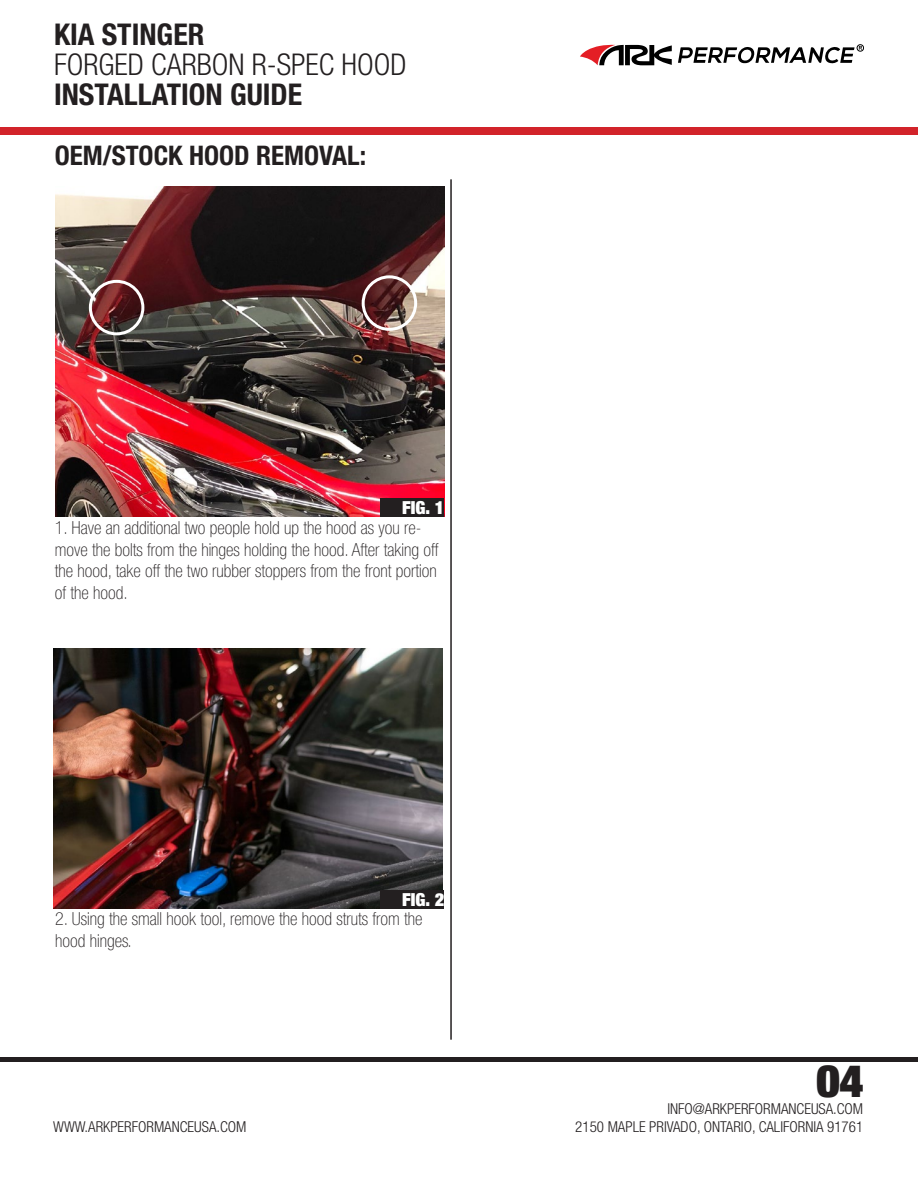
<style>
.page{position:relative;width:918px;height:1188px;background:#fff}
.page>*{position:absolute;margin:0;border:0;box-sizing:border-box;transform-origin:0 0}
.t1{font:900 condensed 45px "Helvetica Neue LT Std";color:#231f20}
.t2{font:700 condensed 30px "Helvetica Neue LT Std";color:#231f20}
.t3{font:300 condensed 30px "Helvetica Neue LT Std";color:#231f20}
.t4{font:700 condensed 27px "Helvetica Neue LT Std";color:#231f20}
.t5{font:100 condensed 18px/21.6px "Helvetica Neue LT Std";color:#231f20}
.t6{font:900 condensed 18px "Helvetica Neue LT Std";color:#fff}
.t7{font:300 condensed 15px/18px "Helvetica Neue LT Std";color:#231f20;text-align:right}
</style>
<div class="page">
<div style="left:0;top:1057px;width:918px;height:5px;background:#231f20"></div>
<img style="left:55px;top:187px;width:390px;height:329px">
<img style="left:54px;top:649px;width:389px;height:259px">
<div style="left:0;top:127px;width:918px;height:7px;background:#d2232a"></div>
<div style="left:857px;top:44px;width:7px;height:8px;border:1px solid #000;border-radius:50%"></div>
<svg style="left:678px;top:46px;width:184px;height:18px"></svg>
<svg style="left:580px;top:45px;width:92px;height:20px"></svg>
<hr style="left:450px;top:179px;width:2px;height:861px;background:#231f20">
<div style="left:381px;top:498px;width:63px;height:18px;background:#231f20"></div>
<div style="left:381px;top:890px;width:63px;height:18px;background:#231f20"></div>
<div style="left:89px;top:280px;width:55px;height:55px;border:3px solid #fff;border-radius:50%"></div>
<div style="left:362px;top:275px;width:55px;height:56px;border:3px solid #fff;border-radius:50%"></div>
<h2 class="t2" style="left:54px;top:16px;width:152px">KIA STINGER</h2>
<h2 class="t3" style="left:54px;top:47px;width:354px">FORGED CARBON R-SPEC HOOD</h2>
<h2 class="t2" style="left:54px;top:76px;width:250px">INSTALLATION GUIDE</h2>
<h3 class="t4" style="left:55px;top:139px;width:313px">OEM/STOCK HOOD REMOVAL:</h3>
<p class="t6" style="left:402px;top:496px;width:44px">FIG. 1</p>
<p class="t5" style="left:55px;top:517px;width:385px">1. Have an additional two people hold up the hood as you re&shy;move the bolts from the hinges holding the hood. After taking off the hood, take off the two rubber stoppers from the front portion of the hood.</p>
<p class="t6" style="left:402px;top:888px;width:44px">FIG. 2</p>
<p class="t5" style="left:55px;top:908px;width:369px">2. Using the small hook tool, remove the hood struts from the hood hinges.</p>
<p class="t7" style="left:53px;top:1118px;width:195px">WWW.ARKPERFORMANCEUSA.COM</p>
<h1 class="t1" style="left:816px;top:1052px;width:48px">04</h1>
<p class="t7" style="left:575px;top:1100px;width:289px">INFO@ARKPERFORMANCEUSA.COM<br>2150 MAPLE PRIVADO, ONTARIO, CALIFORNIA 91761</p>
</div>
